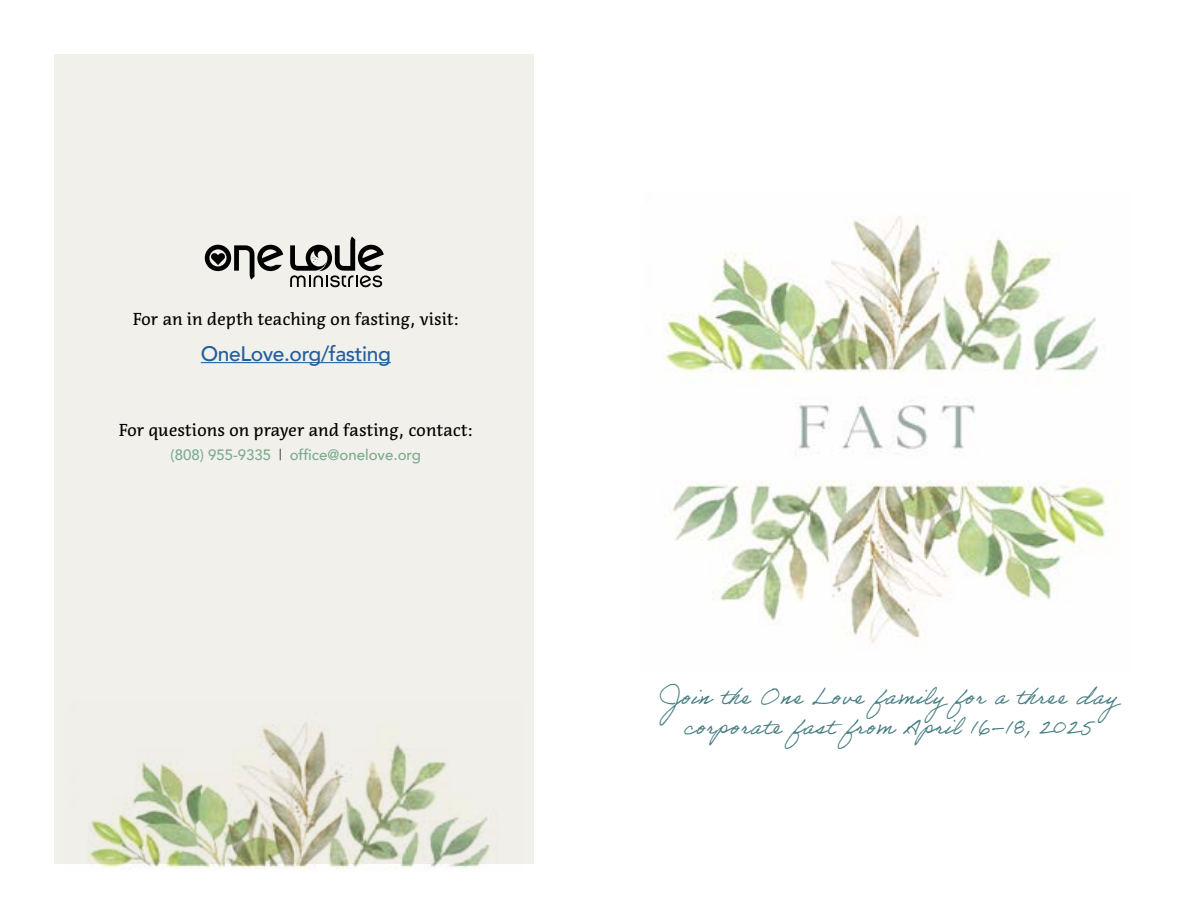
<style>
.page{position:relative;width:1188px;height:918px;background:#fff}
.page>*{position:absolute;margin:0;border:0;box-sizing:border-box;transform-origin:0 0}
.t1{font:22.5px/30px "Adobe Handwriting Ernie";letter-spacing:.04em;color:#457c81;text-align:center}
.t2{font:500 21px "Avenir";letter-spacing:-.02em;color:#215e9e}
.t3{font:17.25px "Acuta";color:#000}
.t4{font:500 15px "Avenir";color:#7aab8e}
.s1{color:#58595b}
</style>
<div class="page">
<div style="left:54px;top:54px;width:480px;height:810px;background:#f1f0ea"></div>
<svg style="left:205px;top:245px;width:78px;height:35px"></svg>
<svg style="left:290px;top:237px;width:94px;height:50px"></svg>
<img style="left:663px;top:216px;width:453px;height:428px">
<hr style="left:201px;top:362px;width:190px;height:1px;background:#215e9e">
<img style="left:88px;top:722px;width:402px;height:147px">
<p class="t3" style="left:133px;top:309px;width:328px">For an in depth teaching on fasting, visit:</p>
<p class="t2" style="left:201px;top:336px;width:192px">OneLove.org/fasting</p>
<p class="t3" style="left:119px;top:420px;width:356px">For questions on prayer and fasting, contact:</p>
<p class="t4" style="left:171px;top:442px;width:252px">(808) 955-9335 <span class="s1">|</span> office@onelove.org</p>
<h1 class="t1" style="left:659px;top:681px;width:472px">Join the One Love familyfor a three day corporate fast from April 16–18, 2025</h1>
</div>
